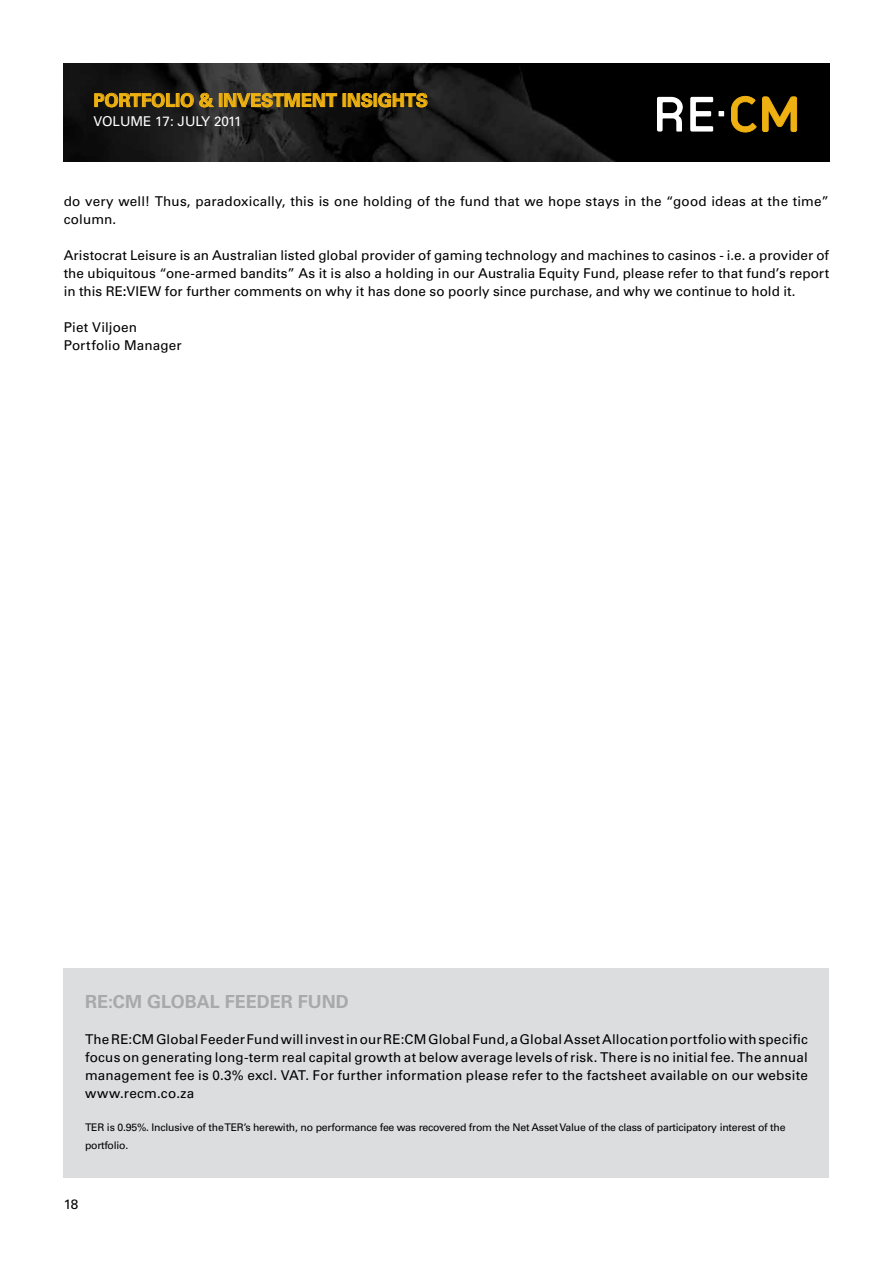
<style>
.page{position:relative;width:893px;height:1263px;background:#fff}
.page>*{position:absolute;margin:0;border:0;box-sizing:border-box;transform-origin:0 0}
.t1{font:700 18px "Univers LT Std";color:#eeb111}
.t2{font:700 18px "Univers LT Std";color:#a7a9ac}
.t3{font:13.5px/18px "Univers LT Std";letter-spacing:.01em;color:#000}
.t4{font:13.5px "Univers LT Std";color:#fff}
.t5{font:10.5px/18px "Univers LT Std";letter-spacing:-.02em;color:#000}
.s1{font-weight:700}
</style>
<div class="page">
<img style="left:64px;top:64px;width:765px;height:98px">
<svg style="left:762px;top:96px;width:35px;height:36px"></svg>
<svg style="left:731px;top:96px;width:25px;height:36px"></svg>
<svg style="left:657px;top:97px;width:26px;height:35px"></svg>
<svg style="left:690px;top:97px;width:34px;height:35px"></svg>
<svg style="left:94px;top:92px;width:121px;height:16px;background:#5a4716"></svg>
<div style="left:219px;top:93px;width:3px;height:14px;border:1px solid #eeb111"></div>
<svg style="left:224px;top:90px;width:113px;height:18px;background:#5f4c1a"></svg>
<div style="left:343px;top:93px;width:3px;height:14px;border:1px solid #eeb111"></div>
<svg style="left:347px;top:92px;width:81px;height:16px"></svg>
<div style="left:64px;top:969px;width:765px;height:209px;background:#dcddde"></div>
<h1 class="t1" style="left:94px;top:90px;width:336px">PORTFOLIO &amp; INVESTMENT INSIGHTS</h1>
<p class="t4" style="left:94px;top:113px;width:149px">volume 17: JULY 2011</p>
<p class="t3" style="left:64px;top:193px;width:767px">do very well! Thus, paradoxically, this is one holding of the fund that we hope stays in the “good ideas at the time” column.</p>
<p class="t3" style="left:64px;top:247px;width:767px;text-align:justify">Aristocrat Leisure is an Australian listed global provider of gaming technology and machines to casinos - i.e. a provider of the ubiquitous “one-armed bandits” As it is also a holding in our Australia Equity Fund, please refer to that fund’s report in this RE<span class="s1">:</span>VIEW for further comments on why it has done so poorly since purchase, and why we continue to hold it.</p>
<p class="t3" style="left:64px;top:319px;width:120px">Piet Viljoen<br>Portfolio Manager</p>
<h1 class="t2" style="left:85px;top:991px;width:152px">RE:CM GLOBAL FEEDER</h1>
<h1 class="t2" style="left:298px;top:991px;width:14px">FUND</h1>
<p class="t3" style="left:85px;top:1030px;width:724px;text-align:justify">The RE:CM Global Feeder Fund will invest in our RE:CM Global Fund, a Global Asset Allocation portfolio with specific focus on generating long-term real capital growth at below average levels of risk. There is no initial fee. The annual management fee is 0.3% excl. VAT. For further information please refer to the factsheet available on our website www.recm.co.za</p>
<p class="t5" style="left:85px;top:1118px;width:702px">TER is 0.95%. Inclusive of the TER’s herewith, no performance fee was recovered from the Net Asset Value of the class of participatory interest of the portfolio.</p>
<p class="t3" style="left:64px;top:1195px;width:16px">18</p>
</div>
